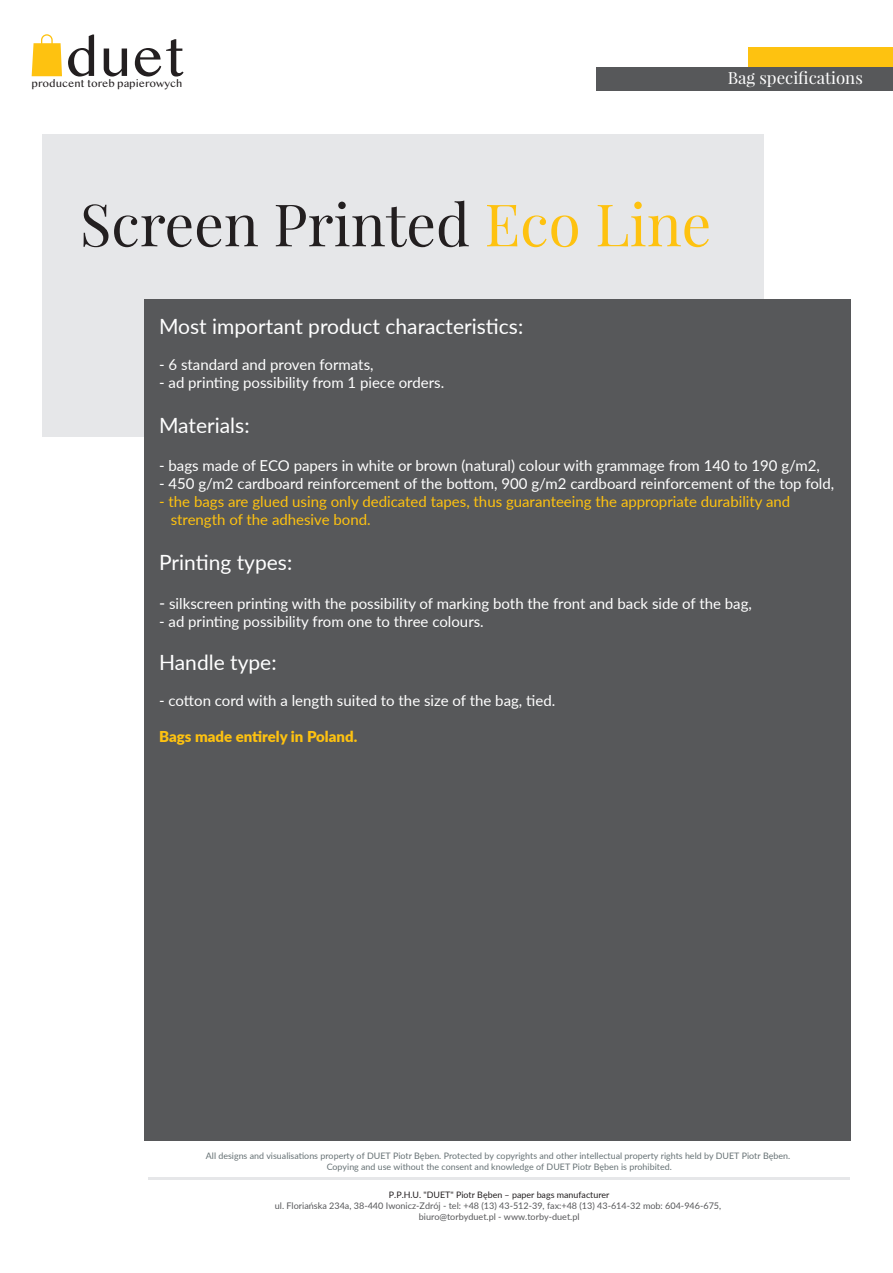
<style>
.page{position:relative;width:893px;height:1273px;background:#fff}
.page>*{position:absolute;margin:0;border:0;box-sizing:border-box;transform-origin:0 0}
.t1{font:58.5px "Playfair Display";color:#231f20}
.t2{font:54.9px "Lao MN";color:#231f20}
.t3{font:21px "Lato";color:#fff}
.t4{font:16.8px "Times New Roman";color:#fff}
.t5{font:16.8px "Playfair Display";color:#fff}
.t6{font:15px "Lato";color:#fff}
.t7{font:15px/18px "Lato";color:#fec210}
.t8{font:900 15px "Lato";color:#fec210}
.t9{font:10.5px "Lao MN";color:#231f20}
.t10{font:9px/10.8px "Lato";color:#57585a;text-align:center}
.t11{font:8.85px/10.6px "Lato";color:#667174;text-align:center}
.t12{font:8.85px "Lato";color:#231f20}
.s1{color:#fec210}
.s2{font-size:16.5px}
</style>
<div class="page">
<hr style="left:148px;top:1177px;width:702px;height:3px;background:#e6e7e9">
<svg style="left:32px;top:34px;width:30px;height:42px"></svg>
<div style="left:748px;top:47px;width:145px;height:24px;background:#fec210"></div>
<div style="left:596px;top:67px;width:297px;height:23px;background:#57585a"></div>
<div style="left:43px;top:134px;width:721px;height:303px;background:#e6e7e9"></div>
<div style="left:145px;top:299px;width:706px;height:841px;background:#57585a"></div>
<h2 class="t2" style="left:65px;top:25px;width:122px">duet</h2>
<p class="t9" style="left:32px;top:77px;width:152px">producent toreb papierowych</p>
<p class="t4" style="left:665px;top:66px;width:203px">Torby papierowe z nadrukiem</p>
<p class="t5" style="left:728px;top:67px;width:137px">Bag specifications</p>
<h1 class="t1" style="left:80px;top:188px;width:633px">Screen Printed <span class="s1">Eco Line</span></h1>
<h3 class="t3" style="left:159px;top:311px;width:366px">Most important product characteristics:</h3>
<p class="t6" style="left:159px;top:353px;width:216px">- 6 standard and proven formats,</p>
<p class="t6" style="left:159px;top:371px;width:287px">- ad printing possibility from 1 piece orders.</p>
<h3 class="t3" style="left:159px;top:410px;width:92px">Materials:</h3>
<p class="t6" style="left:159px;top:454px;width:662px">- bags made of ECO papers in white or brown (natural) colour with grammage from 140 to 190 g/m2,</p>
<p class="t6" style="left:159px;top:472px;width:677px">- 450 g/m2 cardboard reinforcement of the bottom, 900 g/m2 cardboard reinforcement of the top fold,</p>
<p class="t7" style="left:171px;top:491px;width:621px;text-indent:-12px">- the bags are glued using only dedicated tapes, thus guaranteeing the appropriate durability and strength of the adhesive bond.</p>
<h3 class="t3" style="left:159px;top:547px;width:135px">Printing types:</h3>
<p class="t6" style="left:159px;top:593px;width:594px"><span class="s2">-</span> silkscreen printing with the possibility of marking both the front and back side of the bag,</p>
<p class="t6" style="left:159px;top:611px;width:326px">- ad printing possibility from one to three colours.</p>
<h3 class="t3" style="left:159px;top:648px;width:119px">Handle type:</h3>
<p class="t6" style="left:159px;top:690px;width:398px">- cotton cord with a length suited to the size of the bag, tied.</p>
<p class="t8" style="left:159px;top:725px;width:200px">Bags made entirely in Poland.</p>
<p class="t11" style="left:206px;top:1150px;width:586px">All designs and visualisations property of DUET Piotr Bęben. Protected by copyrights and other intellectual property rights held by DUET Piotr Bęben.<br>Copying and use without the consent and knowledge of DUET Piotr Bęben is prohibited.</p>
<p class="t12" style="left:389px;top:1188px;width:222px">P.P.H.U. "DUET" Piotr Bęben – paper bags manufacturer</p>
<p class="t10" style="left:275px;top:1200px;width:448px">ul. Floriańska 234a, 38-440 Iwonicz-Zdrój - tel: +48 (13) 43-512-39, fax:+48 (13) 43-614-32 mob: 604-946-675, biuro@torbyduet.pl - www.torby-duet.pl</p>
</div>
